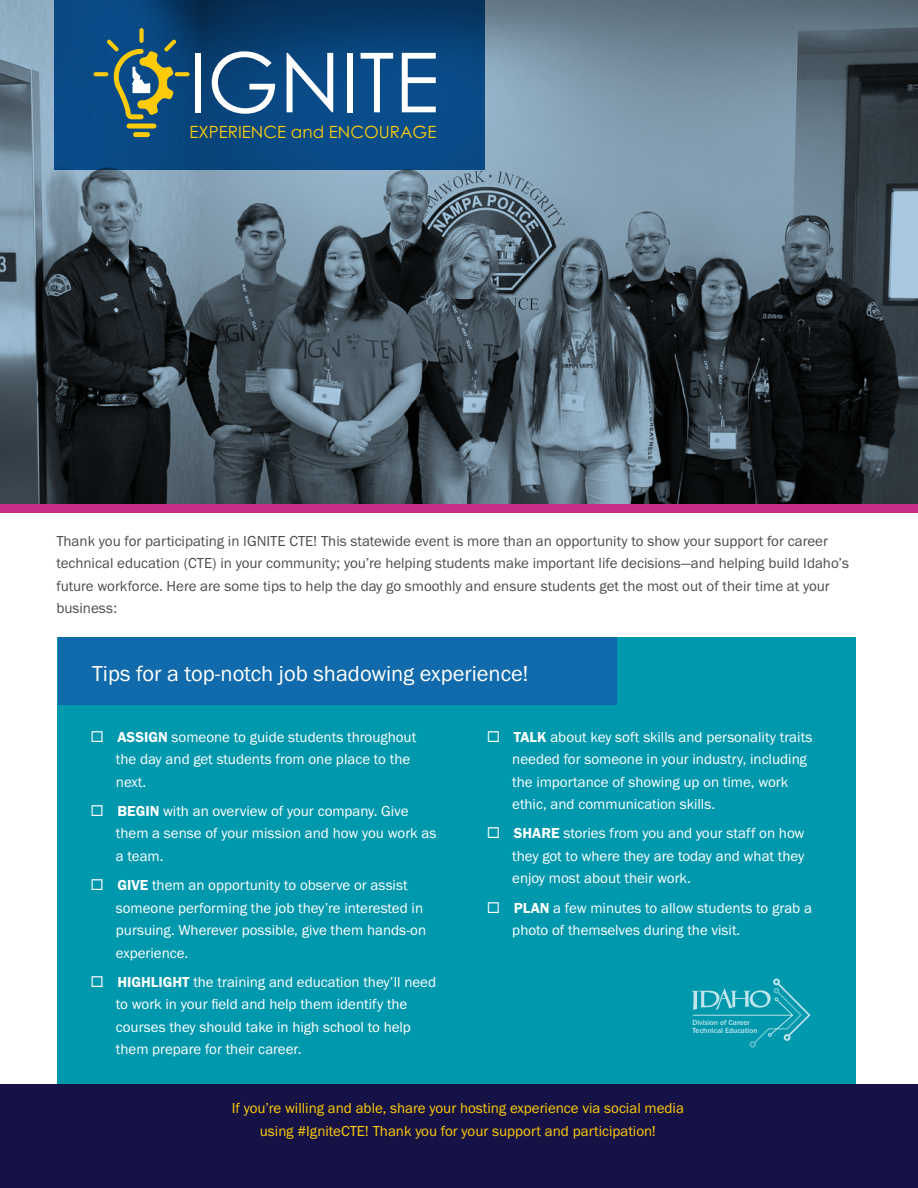
<style>
.page{position:relative;width:918px;height:1188px;background:#fff}
.page>*{position:absolute;margin:0;border:0;box-sizing:border-box;transform-origin:0 0}
.t1{font:82.8px "Century Gothic Pro";color:#fff}
.Header_3{font:22.5px "Franklin Gothic URW Boo";color:#fff}
.t2{font:16.8px "Century Gothic Pro";color:#fdcb0a}
.t3{font:15px/22.5px "Franklin Gothic URW Boo";color:#fff}
.Body_Copy{font:15px/22.5px "Franklin Gothic URW Boo";color:#4b4c4d}
.Body_Copy-2{font:15px/22.5px "Franklin Gothic URW Boo";color:#fecc09;text-align:center}
.t4{font:500 7.65px/8.4px "Franklin Gothic URW";color:#fff}
.s1{font-family:"Franklin Gothic URW Dem"}
</style>
<div class="page">
<div style="left:57px;top:637px;width:799px;height:447px;background:#0098ad"></div>
<div style="left:58px;top:637px;width:559px;height:67px;background:#106aab"></div>
<div style="left:0;top:1084px;width:918px;height:104px;background:#171245"></div>
<img style="left:0;top:0;width:918px;height:504px">
<svg style="left:54px;top:0;width:431px;height:170px;background:#08447c"></svg>
<div style="left:0;top:504px;width:918px;height:9px;background:#c82d88"></div>
<svg style="left:692px;top:978px;width:119px;height:70px"></svg>
<div style="left:127px;top:124px;width:29px;height:5px;background:#fdcb0a;border-radius:2px"></div>
<div style="left:133px;top:132px;width:17px;height:5px;background:#fdcb0a;border-radius:2px"></div>
<svg style="left:175px;top:72px;width:15px;height:4px"></svg>
<svg style="left:94px;top:72px;width:14px;height:4px"></svg>
<div style="left:139px;top:28px;width:5px;height:15px;background:#fdcb0a;border-radius:2px"></div>
<svg style="left:107px;top:40px;width:69px;height:79px;background:#597668"></svg>
<p class="t1" style="left:188px;top:32px;width:252px">IGNITE</p>
<p class="t2" style="left:190px;top:122px;width:248px">EXPERIENCE and ENCOURAGE</p>
<p class="Body_Copy" style="left:56px;top:529px;width:794px">Thank you for participating in IGNITE CTE! This statewide event is more than an opportunity to show your support for career technical education (CTE) in your community; you’re helping students make important life decisions—and helping build Idaho’s future workforce. Here are some tips to help the day go smoothly and ensure students get the most out of their time at your business:</p>
<p class="Header_3" style="left:92px;top:659px;width:438px">Tips for a top-notch job shadowing experience!</p>
<p class="t3" style="left:116px;top:725px;width:302px"><span class="s1">ASSIGN</span> someone to guide students throughout the day and get students from one place to the next.</p>
<p class="t3" style="left:116px;top:799px;width:322px"><span class="s1">BEGIN</span> with an overview of your company. Give them a sense of your mission and how you work as a team.</p>
<p class="t3" style="left:116px;top:874px;width:312px"><span class="s1">GIVE</span> them an opportunity to observe or assist someone performing the job they’re interested in pursuing. Wherever possible, give them hands-on experience.</p>
<p class="t3" style="left:116px;top:970px;width:322px"><span class="s1">HIGHLIGHT</span> the training and education they’ll need to work in your field and help them identify the courses they should take in high school to help them prepare for their career.</p>
<p class="t3" style="left:512px;top:725px;width:302px"><span class="s1">TALK</span> about key soft skills and personality traits needed for someone in your industry, including the importance of showing up on time, work ethic, and communication skills.</p>
<p class="t3" style="left:512px;top:822px;width:294px;text-align:justify"><span class="s1">SHARE</span> stories from you and your staff on how they got to where they are today and what they enjoy most about their work.</p>
<p class="t3" style="left:512px;top:896px;width:301px"><span class="s1">PLAN</span> a few minutes to allow students to grab a photo of themselves during the visit.</p>
<p class="t4" style="left:692px;top:1018px;width:67px">Division of Career<br>Technical Education</p>
<p class="Body_Copy-2" style="left:232px;top:1097px;width:454px">If you’re willing and able, share your hosting experience via social media using #IgniteCTE! Thank you for your support and participation!</p>
</div>
